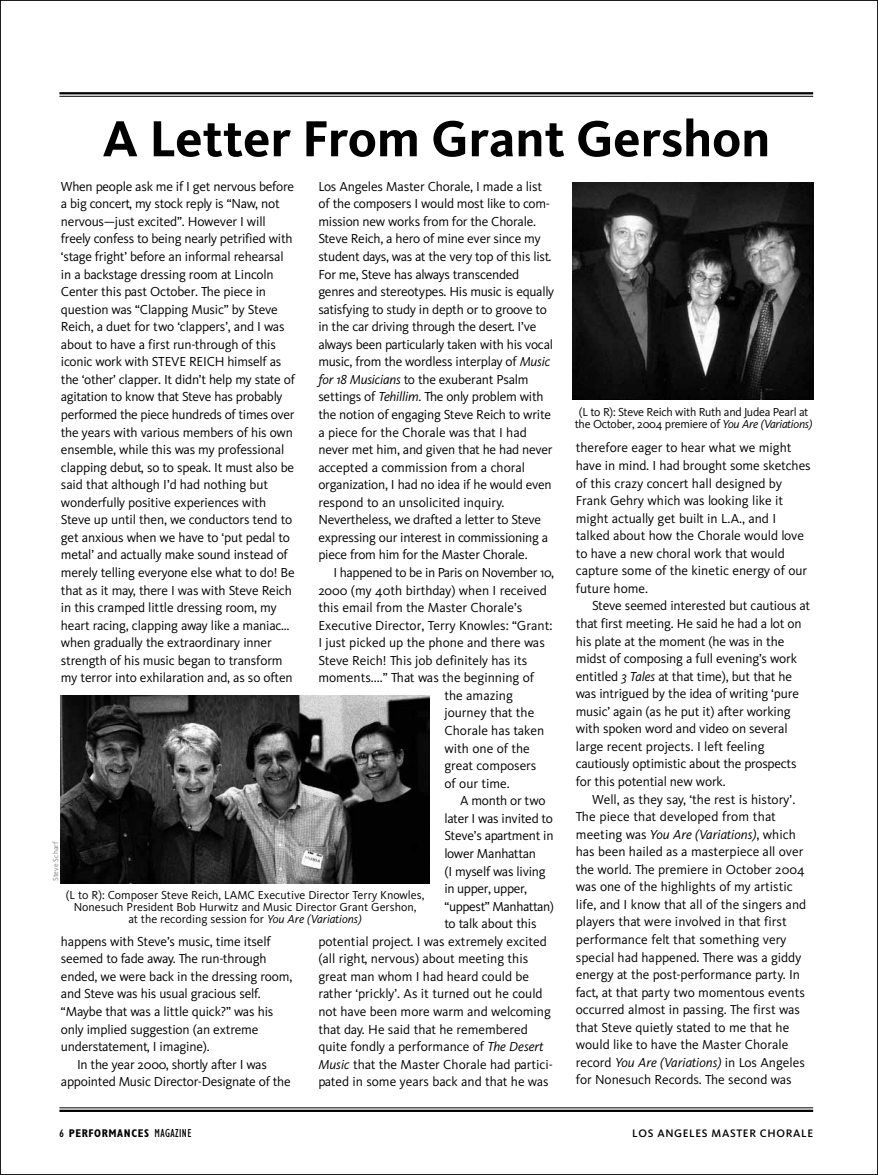
<style>
.page{position:relative;width:878px;height:1175px;background:#fff}
.page>*{position:absolute;margin:0;border:0;box-sizing:border-box;transform-origin:0 0}
.t1{font:700 52.5px "Kievit";color:#000}
.t2{font:13.5px/17.5px "Kievit";letter-spacing:-.01em;color:#000}
.t3{font:13.5px "Kievit";letter-spacing:-.03em;color:#000}
.t4{font:12px/12px "Kievit";color:#000;text-align:center}
.t5{font:12px/12px "Kievit";letter-spacing:-.025em;color:#000;text-align:center}
.t6{font:500 11.25px "Kievit";letter-spacing:.06em;color:#000}
.t7{font:700 condensed 11.25px "Gill Sans";letter-spacing:.05em;color:#000}
.t8{font:7.5px "Kievit";letter-spacing:.01em;color:#808080}
.s1{font-style:italic}
.s2{font-weight:400}
.s3{font-weight:400;font-size:12px}
</style>
<div class="page">
<hr style="left:59px;top:92px;width:754px;height:2px;background:#000">
<hr style="left:59px;top:96px;width:754px;height:1px;background:#000">
<hr style="left:59px;top:1107px;width:754px;height:1px;background:#000">
<hr style="left:59px;top:1109px;width:754px;height:3px;background:#000">
<img style="left:61px;top:695px;width:368px;height:189px">
<img style="left:573px;top:183px;width:240px;height:216px">
<h1 class="t1" style="left:102px;top:119px;width:669px">A Letter From Grant Gershon</h1>
<p class="t2" style="left:61px;top:179px;width:235px">When people ask me if I get nervous before a big concert, my stock reply is “Naw, not nervous—just excited”. However I will freely confess to being nearly petrified with ‘stage fright’ before an informal rehearsal in a backstage dressing room at Lincoln Center this past October. The piece in question was “Clapping Music” by Steve Reich, a duet for two ‘clappers’, and I was about to have a first run-through of this iconic work with STEVE REICH himself as the ‘other’ clapper. It didn’t help my state of agitation to know that Steve has probably performed the piece hundreds of times over the years with various members of his own ensemble, while this was my professional clapping debut, so to speak. It must also be said that although I’d had nothing but wonderfully positive experiences with Steve up until then, we conductors tend to get anxious when we have to ‘put pedal to metal’ and actually make sound instead of merely telling everyone else what to do! Be that as it may, there I was with Steve Reich in this cramped little dressing room, my heart racing, clapping away like a maniac… when gradually the extraordinary inner strength of his music began to transform my terror into exhilaration and, as so often</p>
<p class="t2" style="left:318px;top:179px;width:237px">Los Angeles Master Chorale, I made a list of the composers I would most like to com&shy;mission new works from for the Chorale.<br>Steve Reich, a hero of mine ever since my student days, was at the very top of this list.<br>For me, Steve has always transcended genres and stereotypes. His music is equally satisfying to study in depth or to groove to in the car driving through the desert. I’ve always been particularly taken with his vocal music, from the wordless interplay of <span class="s1">Music for 18 Musicians</span> to the exuberant Psalm settings of <span class="s1">Tehillim</span>. The only problem with the notion of engaging Steve Reich to write a piece for the Chorale was that I had never met him, and given that he had never accepted a commission from a choral organization, I had no idea if he would even respond to an unsolicited inquiry.<br>Nevertheless, we drafted a letter to Steve expressing our interest in commissioning a piece from him for the Master Chorale.</p>
<p class="t2" style="left:333px;top:565px;width:222px">I happened to be in Paris on November 10,</p>
<p class="t2" style="left:318px;top:582px;width:230px">2000 (my 40th birthday) when I received</p>
<p class="t2" style="left:318px;top:600px;width:205px">this email from the Master Chorale’s</p>
<p class="t2" style="left:318px;top:617px;width:236px">Executive Director, Terry Knowles: “Grant:</p>
<p class="t2" style="left:318px;top:635px;width:228px">I just picked up the phone and there was</p>
<p class="t2" style="left:318px;top:653px;width:210px">Steve Reich! This job definitely has its</p>
<p class="t2" style="left:318px;top:670px;width:217px">moments....” That was the beginning of</p>
<p class="t2" style="left:444px;top:688px;width:70px">the amazing</p>
<p class="t2" style="left:444px;top:705px;width:91px">journey that the</p>
<p class="t2" style="left:444px;top:723px;width:101px">Chorale has taken</p>
<p class="t2" style="left:444px;top:740px;width:87px">with one of the</p>
<p class="t2" style="left:444px;top:758px;width:93px">great composers</p>
<p class="t2" style="left:444px;top:775px;width:67px">of our time.</p>
<p class="t2" style="left:460px;top:793px;width:87px">A month or two</p>
<p class="t2" style="left:444px;top:810px;width:110px">later I was invited to</p>
<p class="t2" style="left:444px;top:828px;width:111px">Steve’s apartment in</p>
<p class="t2" style="left:444px;top:846px;width:93px">lower Manhattan</p>
<p class="t2" style="left:444px;top:863px;width:103px">(I myself was living</p>
<p class="t3" style="left:444px;top:883px;width:84px">in upper, upper,</p>
<p class="t3" style="left:444px;top:901px;width:111px">“uppest” Manhattan)</p>
<p class="t2" style="left:444px;top:916px;width:94px">to talk about this</p>
<p class="t2" style="left:318px;top:933px;width:230px">potential project. I was extremely excited</p>
<p class="t2" style="left:318px;top:951px;width:211px">(all right, nervous) about meeting this</p>
<p class="t2" style="left:318px;top:968px;width:212px">great man whom I had heard could be</p>
<p class="t2" style="left:318px;top:986px;width:226px">rather ‘prickly’. As it turned out he could</p>
<p class="t2" style="left:318px;top:1004px;width:234px">not have been more warm and welcoming</p>
<p class="t2" style="left:318px;top:1021px;width:211px">that day. He said that he remembered</p>
<p class="t2" style="left:318px;top:1039px;width:227px">quite fondly a performance of <span class="s1">The Desert</span></p>
<p class="t2" style="left:318px;top:1056px;width:236px"><span class="s1">Music</span> that the Master Chorale had partici-</p>
<p class="t2" style="left:318px;top:1074px;width:232px">pated in some years back and that he was</p>
<p class="t8" style="left:53px;top:881px;width:41px;rotate:-90deg">Steve Scharf</p>
<p class="t4" style="left:66px;top:889px;width:360px">(L to R): Composer Steve Reich, LAMC Executive Director Terry Knowles,<br>Nonesuch President Bob Hurwitz and Music Director Grant Gershon,<br>at the recording session for <span class="s1">You Are (Variations)</span></p>
<p class="t2" style="left:61px;top:933px;width:211px">happens with Steve’s music, time itself</p>
<p class="t2" style="left:61px;top:951px;width:207px">seemed to fade away. The run-through</p>
<p class="t2" style="left:61px;top:968px;width:233px">ended, we were back in the dressing room,</p>
<p class="t2" style="left:61px;top:986px;width:201px">and Steve was his usual gracious self.</p>
<p class="t2" style="left:61px;top:1004px;width:214px">“Maybe that was a little quick?” was his</p>
<p class="t2" style="left:61px;top:1021px;width:199px">only implied suggestion (an extreme</p>
<p class="t2" style="left:61px;top:1039px;width:150px">understatement, I imagine).</p>
<p class="t2" style="left:77px;top:1056px;width:191px">In the year 2000, shortly after I was</p>
<p class="t2" style="left:61px;top:1074px;width:231px">appointed Music Director-Designate of the</p>
<p class="t5" style="left:574px;top:407px;width:239px">(L to R): Steve Reich with Ruth and Judea Pearl at the October, 2004 premiere of <span class="s1">You Are (Variations)</span></p>
<p class="t2" style="left:576px;top:440px;width:236px">therefore eager to hear what we might have in mind. I had brought some sketches of this crazy concert hall designed by Frank Gehry which was looking like it might actually get built in L.A., and I talked about how the Chorale would love to have a new choral work that would capture some of the kinetic energy of our future home.</p>
<p class="t2" style="left:576px;top:598px;width:236px;text-indent:16px">Steve seemed interested but cautious at that first meeting. He said he had a lot on his plate at the moment (he was in the midst of composing a full evening’s work entitled <span class="s1">3 Tales</span> at that time), but that he was intrigued by the idea of writing ‘pure music’ again (as he put it) after working with spoken word and video on several large recent projects. I left feeling cautiously optimistic about the prospects for this potential new work.</p>
<p class="t2" style="left:576px;top:791px;width:232px;text-indent:16px">Well, as they say, ‘the rest is history’.<br>The piece that developed from that meeting was <span class="s1">You Are (Variations)</span>, which has been hailed as a masterpiece all over the world. The premiere in October 2004 was one of the highlights of my artistic life, and I know that all of the singers and players that were involved in that first performance felt that something very special had happened. There was a giddy energy at the post-performance party. In fact, at that party two momentous events occurred almost in passing. The first was that Steve quietly stated to me that he would like to have the Master Chorale record <span class="s1">You Are (Variations)</span> in Los Angeles for Nonesuch Records. The second was</p>
<p class="t7" style="left:59px;top:1129px;width:134px"><span class="s2">6</span> PERFORMANCES <span class="s3">MAGAZINE</span></p>
<p class="t6" style="left:632px;top:1129px;width:182px">LOS ANGELES MASTER CHORALE</p>
</div>
